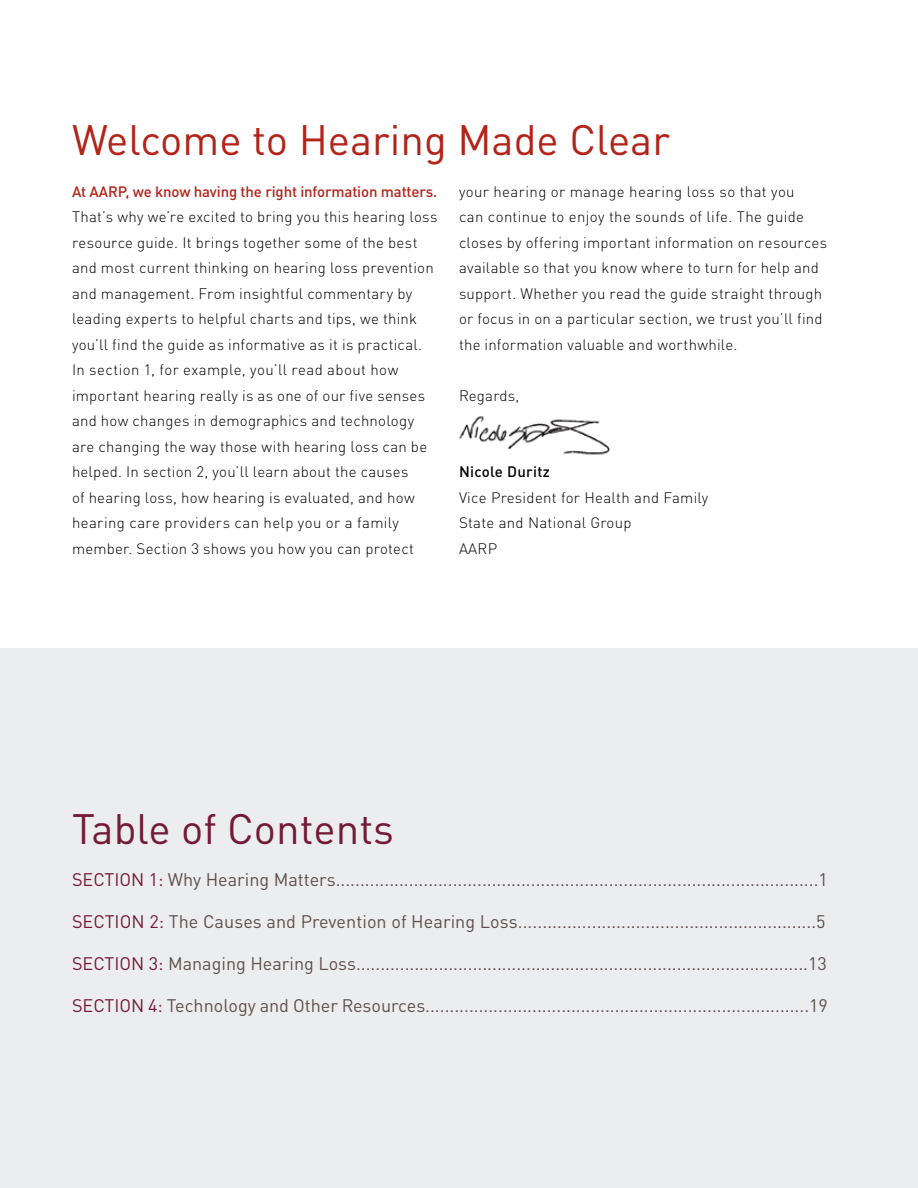
<style>
.page{position:relative;width:918px;height:1188px;background:#fff}
.page>*{position:absolute;margin:0;border:0;box-sizing:border-box;transform-origin:0 0}
.t1{font:42px "DINOT";letter-spacing:-.005em;color:#b32317}
.t2{font:42px "DINOT";letter-spacing:-.005em;color:#731b36}
.t3{font:18px "DINOT";color:#5e514e}
.t4{font:300 15px/25.5px "DINOT";letter-spacing:.02em;color:#000}
.t5{font:500 15px "DINOT";letter-spacing:-.01em;color:#b32317}
.t6{font:500 15px "DINOT";color:#000}
.s1{color:#731b36}
</style>
<div class="page">
<div style="left:0;top:648px;width:918px;height:540px;background:#ecedee"></div>
<img style="left:459px;top:416px;width:151px;height:39px">
<h1 class="t1" style="left:72px;top:114px;width:600px">Welcome to Hearing Made Clear</h1>
<p class="t5" style="left:72px;top:182px;width:367px">At AARP, we know having the right information matters.</p>
<p class="t4" style="left:72px;top:204px;width:367px">That’s why we’re excited to bring you this hearing loss resource guide. It brings together some of the best and most current thinking on hearing loss prevention and management. From insightful commentary by leading experts to helpful charts and tips, we think you’ll find the guide as informative as it is practical.<br>In section 1, for example, you’ll read about how important hearing really is as one of our five senses and how changes in demographics and technology are changing the way those with hearing loss can be helped. In section 2, you’ll learn about the causes<br>of hearing loss, how hearing is evaluated, and how hearing care providers can help you or a family member. Section 3 shows you how you can protect</p>
<p class="t4" style="left:459px;top:178px;width:370px">your hearing or manage hearing loss so that you<br>can continue to enjoy the sounds of life. The guide closes by offering important information on resources available so that you know where to turn for help and support. Whether you read the guide straight through or focus in on a particular section, we trust you’ll find the information valuable and worthwhile.</p>
<p class="t4" style="left:459px;top:382px;width:62px">Regards,</p>
<p class="t6" style="left:459px;top:462px;width:92px">Nicole Duritz</p>
<p class="t4" style="left:459px;top:484px;width:251px">Vice President for Health and Family<br>State and National Group<br>AARP</p>
<h1 class="t2" style="left:72px;top:803px;width:323px">Table of Contents</h1>
<p class="t3" style="left:72px;top:869px;width:758px"><span class="s1">SECTION 1:</span> Why Hearing Matters...................................................................................................1</p>
<p class="t3" style="left:72px;top:911px;width:755px"><span class="s1">SECTION 2:</span> The Causes and Prevention of Hearing Loss.............................................................5</p>
<p class="t3" style="left:72px;top:953px;width:756px"><span class="s1">SECTION 3:</span> Managing Hearing Loss.............................................................................................13</p>
<p class="t3" style="left:72px;top:995px;width:758px"><span class="s1">SECTION 4:</span> Technology and Other Resources...............................................................................19</p>
</div>
